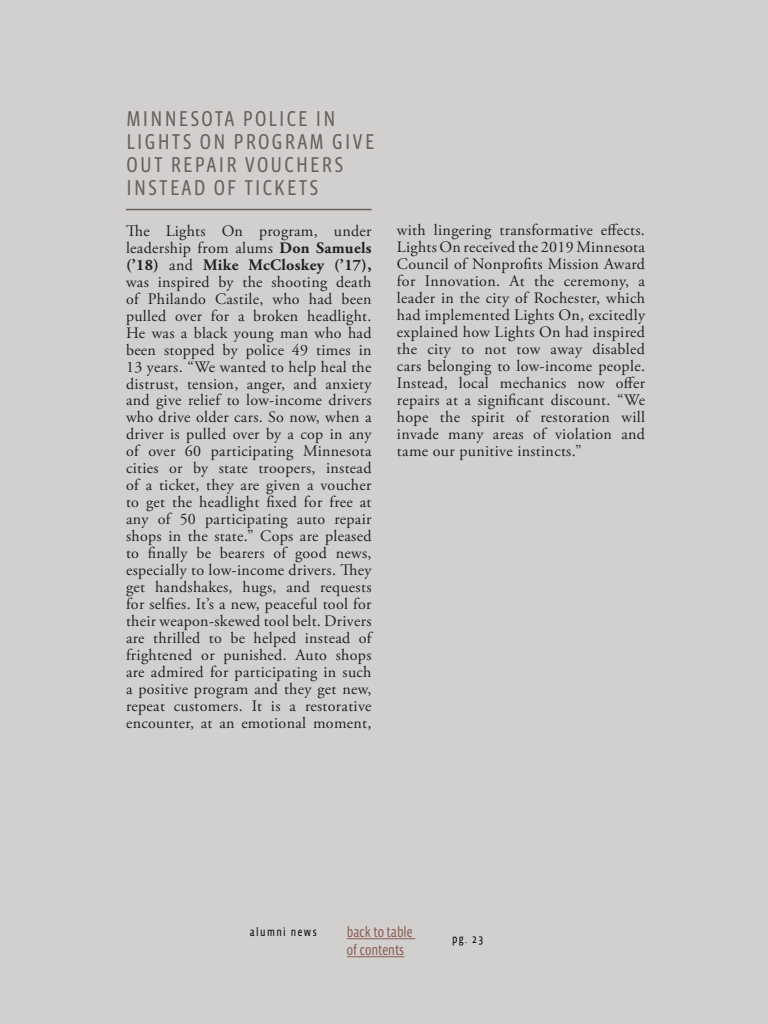
<style>
.page{position:relative;width:768px;height:1024px;background:#d2cfcf}
.page>*{position:absolute;margin:0;border:0;box-sizing:border-box;transform-origin:0 0}
.t1{font:22px/23px "Vista Sans Nar OTCE";letter-spacing:.1em;color:#6a6060}
.t2{font:16px/17px "Adobe Garamond Pro";letter-spacing:.02em;color:#212222;text-align:justify}
.t3{font:15px/18px "Vista Sans Nar OTCE";color:#895c53}
.t4{font:12px "Vista Sans Nar OTCE";letter-spacing:.12em;color:#000}
.s1{font-weight:700}
</style>
<div class="page">
<hr style="left:126px;top:209px;width:246px;height:1px;background:#6a6060">
<hr style="left:347px;top:939px;width:68px;height:1px;background:#895c53">
<hr style="left:347px;top:957px;width:57px;height:1px;background:#895c53">
<h1 class="t1" style="left:127px;top:108px;width:249px">MINNESOTA POLICE IN<br>LIGHTS ON PROGRAM GIVE<br>OUT REPAIR VOUCHERS<br>INSTEAD OF TICKETS</h1>
<p class="t2" style="left:126px;top:224px;width:247px">The Lights On program, under leadership from alums <span class="s1">Don Samuels (’18)</span> and <span class="s1">Mike McCloskey (’17), </span>was inspired by the shooting death of Philando Castile, who had been pulled over for a broken headlight.<br>He was a black young man who had been stopped by police 49 times in 13 years. “We wanted to help heal the distrust, tension, anger, and anxiety and give relief to low-income drivers who drive older cars. So now, when a driver is pulled over by a cop in any of over 60 participating Minnesota cities or by state troopers, instead of a ticket, they are given a voucher to get the headlight fixed for free at any of 50 participating auto repair shops in the state.” Cops are pleased to finally be bearers of good news, especially to low-income drivers. They get handshakes, hugs, and requests for selfies. It’s a new, peaceful tool for their weapon-skewed tool belt. Drivers are thrilled to be helped instead of frightened or punished. Auto shops are admired for participating in such a positive program and they get new, repeat customers. It is a restorative encounter, at an emotional moment,</p>
<p class="t2" style="left:397px;top:223px;width:250px">with lingering transformative effects.<br>Lights On received the 2019 Minnesota Council of Nonprofits Mission Award for Innovation. At the ceremony, a leader in the city of Rochester, which had implemented Lights On, excitedly explained how Lights On had inspired the city to not tow away disabled cars belonging to low-income people.<br>Instead, local mechanics now offer repairs at a significant discount. “We hope the spirit of restoration will invade many areas of violation and tame our punitive instincts.”</p>
<p class="t4" style="left:250px;top:927px;width:68px">alumni news</p>
<p class="t3" style="left:347px;top:924px;width:67px">back to table of contents</p>
<p class="t4" style="left:452px;top:934px;width:33px">pg. 23</p>
</div>
